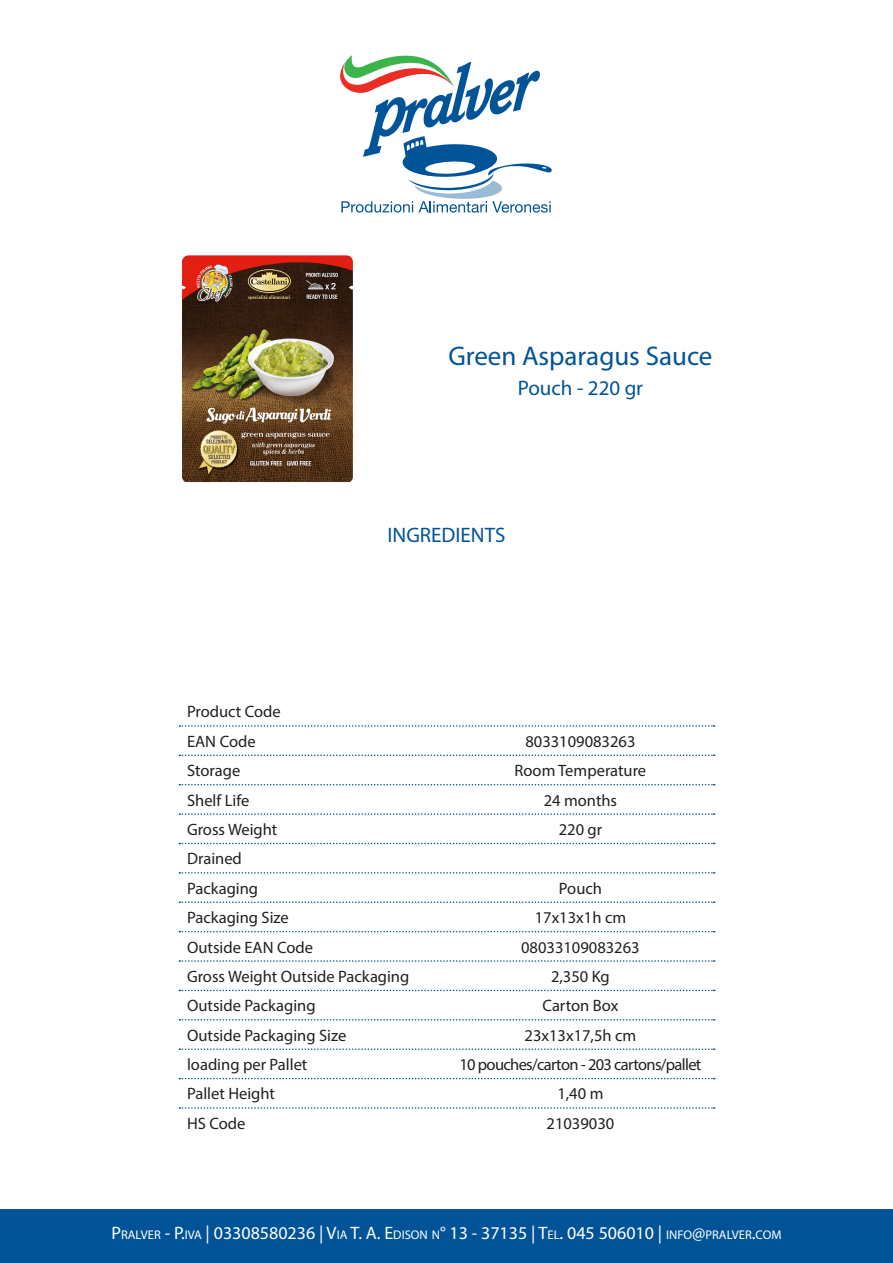
<style>
.page{position:relative;width:893px;height:1263px;background:#fff}
.page>*{position:absolute;margin:0;border:0;box-sizing:border-box;transform-origin:0 0}
.t1{font:27px "Myriad Pro";color:#015397}
.t2{font:21px "Myriad Pro";color:#015397}
.t3{font:18px "Myriad Pro";color:#fff}
.t4{font:16.5px/29.4px "Myriad Pro";color:#231f20}
.t5{font:16.5px "Myriad Pro";letter-spacing:-.04em;color:#231f20}
.s1{font-size:12.6px}
</style>
<div class="page">
<div style="left:0;top:1209px;width:893px;height:54px;background:#015397"></div>
<svg style="left:340px;top:55px;width:212px;height:158px"></svg>
<svg style="left:179px;top:725px;width:536px;height:2px"></svg>
<svg style="left:179px;top:754px;width:536px;height:2px"></svg>
<svg style="left:179px;top:784px;width:536px;height:1px"></svg>
<svg style="left:179px;top:813px;width:536px;height:2px"></svg>
<svg style="left:179px;top:843px;width:536px;height:1px"></svg>
<svg style="left:179px;top:872px;width:536px;height:2px"></svg>
<svg style="left:179px;top:901px;width:536px;height:2px"></svg>
<svg style="left:179px;top:931px;width:536px;height:1px"></svg>
<svg style="left:179px;top:960px;width:536px;height:2px"></svg>
<svg style="left:179px;top:990px;width:536px;height:1px"></svg>
<svg style="left:179px;top:1019px;width:536px;height:1px"></svg>
<svg style="left:179px;top:1048px;width:536px;height:2px"></svg>
<svg style="left:179px;top:1078px;width:536px;height:1px"></svg>
<svg style="left:179px;top:1107px;width:536px;height:2px"></svg>
<img style="left:182px;top:255px;width:171px;height:228px">
<p class="t1" style="left:448px;top:339px;width:266px">Green Asparagus Sauce</p>
<p class="t2" style="left:518px;top:375px;width:127px">Pouch - 220 gr</p>
<p class="t2" style="left:388px;top:522px;width:119px">INGREDIENTS</p>
<p class="t4" style="left:187px;top:697px;width:224px">Product Code<br>EAN Code<br>Storage<br>Shelf Life<br>Gross Weight<br>Drained<br>Packaging<br>Packaging Size<br>Outside EAN Code<br>Gross Weight Outside Packaging<br>Outside Packaging<br>Outside Packaging Size<br>loading per Pallet<br>Pallet Height<br>HS Code</p>
<p class="t4" style="left:525px;top:726px;width:112px">8033109083263</p>
<p class="t4" style="left:515px;top:756px;width:133px">Room Temperature</p>
<p class="t4" style="left:544px;top:785px;width:75px">24 months</p>
<p class="t4" style="left:559px;top:814px;width:45px">220 gr</p>
<p class="t4" style="left:559px;top:873px;width:45px">Pouch</p>
<p class="t4" style="left:535px;top:903px;width:93px">17x13x1h cm</p>
<p class="t4" style="left:521px;top:932px;width:120px">08033109083263</p>
<p class="t4" style="left:551px;top:961px;width:60px">2,350 Kg</p>
<p class="t4" style="left:543px;top:991px;width:77px">Carton Box</p>
<p class="t4" style="left:525px;top:1020px;width:113px">23x13x17,5h cm</p>
<p class="t5" style="left:459px;top:1054px;width:243px">10 pouches/carton - 203 cartons/pallet</p>
<p class="t4" style="left:557px;top:1079px;width:48px">1,40 m</p>
<p class="t4" style="left:547px;top:1108px;width:69px">21039030</p>
<p class="t3" style="left:112px;top:1222px;width:671px">P<span class="s1">RALVER</span> - P.<span class="s1">IVA</span> | 03308580236 | V<span class="s1">IA</span> T. A. E <span class="s1">DISON N</span>° 13 - 37135 | T<span class="s1">EL</span>. 045 506010 | <span class="s1">INFO</span>@<span class="s1">PRALVER</span>.<span class="s1">COM</span></p>
</div>
